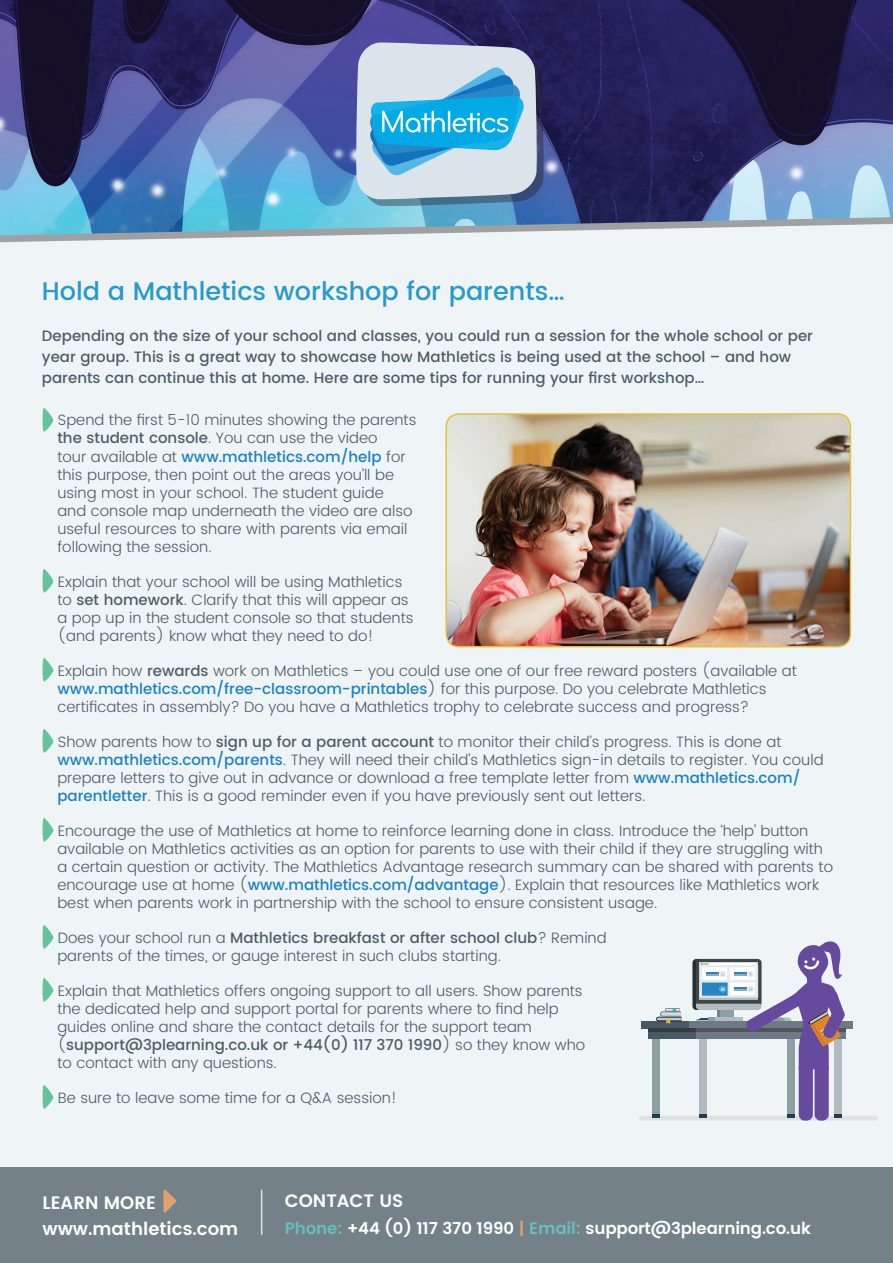
<style>
.page{position:relative;width:893px;height:1263px;background:#eff5f7}
.page>*{position:absolute;margin:0;border:0;box-sizing:border-box;transform-origin:0 0}
.t1{font:500 25.5px "Poppins";color:#2899ca}
.t2{font:600 18px/25.8px "Poppins";color:#fff}
.t3{font:600 16.5px "Poppins";letter-spacing:-.01em;color:#fff}
.t4{font:300 15px/18px "Poppins";color:#4e5c67}
.t5{font:500 15px/21px "Poppins";color:#4e5c67}
.s1{font-weight:500}
.s2{font-weight:500;color:#1b80c4}
.s3{color:#69bfbd}
.s4{color:#dda36b}
</style>
<div class="page">
<div style="left:0;top:0;width:893px;height:242px;background:#231f20;opacity:.4"></div>
<img style="left:0;top:0;width:893px;height:235px">
<svg style="left:42px;top:408px;width:11px;height:24px"></svg>
<svg style="left:42px;top:569px;width:11px;height:24px"></svg>
<svg style="left:42px;top:658px;width:11px;height:24px"></svg>
<svg style="left:42px;top:729px;width:11px;height:24px"></svg>
<svg style="left:42px;top:818px;width:11px;height:24px"></svg>
<svg style="left:42px;top:925px;width:11px;height:24px"></svg>
<svg style="left:42px;top:978px;width:11px;height:24px"></svg>
<svg style="left:42px;top:1085px;width:11px;height:24px"></svg>
<div style="left:363px;top:49px;width:180px;height:157px;background:#231f20;opacity:.4"></div>
<svg style="left:356px;top:42px;width:181px;height:157px;background:#94c7e1"></svg>
<div style="left:0;top:1167px;width:893px;height:96px;background:#758188"></div>
<svg style="left:163px;top:1190px;width:13px;height:22px"></svg>
<hr style="left:261px;top:1190px;width:1px;height:44px;background:#dbe4eb">
<hr style="left:639px;top:1116px;width:239px;height:4px;background:#e0e1e3;border-radius:2px">
<div style="left:689px;top:1021px;width:163px;height:7px;background:#6d7a83"></div>
<div style="left:641px;top:1021px;width:48px;height:7px;background:#495963"></div>
<div style="left:834px;top:1028px;width:7px;height:86px;background:#b2bbc0"></div>
<div style="left:700px;top:1028px;width:7px;height:86px;background:#b2bbc0"></div>
<div style="left:652px;top:1028px;width:8px;height:86px;background:#8ca0a1"></div>
<div style="left:787px;top:1028px;width:7px;height:86px;background:#8ca0a1"></div>
<svg style="left:834px;top:1114px;width:7px;height:4px"></svg>
<svg style="left:700px;top:1114px;width:7px;height:4px"></svg>
<svg style="left:652px;top:1114px;width:8px;height:4px"></svg>
<svg style="left:787px;top:1114px;width:7px;height:4px"></svg>
<div style="left:649px;top:1028px;width:47px;height:11px;background:#495963"></div>
<hr style="left:649px;top:1028px;width:47px;height:4px;background:#383b3f">
<div style="left:799px;top:1062px;width:14px;height:58px;background:#664a9e;border-radius:6px"></div>
<svg style="left:692px;top:941px;width:153px;height:128px"></svg>
<div style="left:814px;top:1062px;width:15px;height:58px;background:#664a9e;border-radius:6px"></div>
<svg style="left:656px;top:1008px;width:25px;height:16px"></svg>
<img style="left:448px;top:414px;width:402px;height:233px">
<div style="left:445px;top:413px;width:406px;height:234px;border:2px solid #e7c13e;border-radius:13px"></div>
<h1 class="t1" style="left:42px;top:272px;width:524px">Hold a Mathletics workshop for parents…</h1>
<p class="t5" style="left:42px;top:326px;width:773px">Depending on the size of your school and classes, you could run a session for the whole school or per year group. This is a great way to showcase how Mathletics is being used at the school – and how parents can continue this at home. Here are some tips for running your first workshop…</p>
<p class="t4" style="left:57px;top:412px;width:361px">Spend the first 5-10 minutes showing the parents <span class="s1">the student console</span>. You can use the video<br>tour available at <span class="s2">www.mathletics.com/help</span> for this purpose, then point out the areas you’ll be using most in your school. The student guide and console map underneath the video are also useful resources to share with parents via email following the session.</p>
<p class="t4" style="left:57px;top:573px;width:358px">Explain that your school will be using Mathletics to <span class="s1">set homework</span>. Clarify that this will appear as a pop up in the student console so that students (and parents) know what they need to do!</p>
<p class="t4" style="left:57px;top:662px;width:741px">Explain how <span class="s1">rewards</span> work on Mathletics – you could use one of our free reward posters (available at <span class="s2">www.mathletics.com/free-classroom-printables</span>) for this purpose. Do you celebrate Mathletics certificates in assembly? Do you have a Mathletics trophy to celebrate success and progress?</p>
<p class="t4" style="left:57px;top:733px;width:768px">Show parents how to <span class="s1">sign up for a parent account</span> to monitor their child’s progress. This is done at <span class="s2">www.mathletics.com/parents</span>. They will need their child’s Mathletics sign-in details to register. You could prepare letters to give out in advance or download a free template letter from <span class="s2">www.mathletics.com/ parentletter</span>. This is a good reminder even if you have previously sent out letters.</p>
<p class="t4" style="left:57px;top:822px;width:777px">Encourage the use of Mathletics at home to reinforce learning done in class. Introduce the ‘help’ button available on Mathletics activities as an option for parents to use with their child if they are struggling with a certain question or activity. The Mathletics Advantage research summary can be shared with parents to encourage use at home (<span class="s2">www.mathletics.com/advantage</span>). Explain that resources like Mathletics work best when parents work in partnership with the school to ensure consistent usage.</p>
<p class="t4" style="left:57px;top:929px;width:551px">Does your school run a <span class="s1">Mathletics breakfast or after school club</span>? Remind parents of the times, or gauge interest in such clubs starting.</p>
<p class="t4" style="left:57px;top:982px;width:529px">Explain that Mathletics offers ongoing support to all users. Show parents the dedicated help and support portal for parents where to find help guides online and share the contact details for the support team (<span class="s1">support@3plearning.co.uk or +44(0) 117 370 1990</span>) so they know who to contact with any questions.</p>
<p class="t4" style="left:58px;top:1089px;width:341px">Be sure to leave some time for a Q&amp;A session!</p>
<p class="t2" style="left:43px;top:1190px;width:197px">LEARN MORE www.mathletics.com</p>
<p class="t2" style="left:285px;top:1189px;width:120px">CONTACT US</p>
<p class="t3" style="left:285px;top:1215px;width:527px"><span class="s3">Phone:</span> +44 (0) 117 370 1990 <span class="s4">|</span> <span class="s3">Email:</span> support@3plearning.co.uk</p>
</div>
